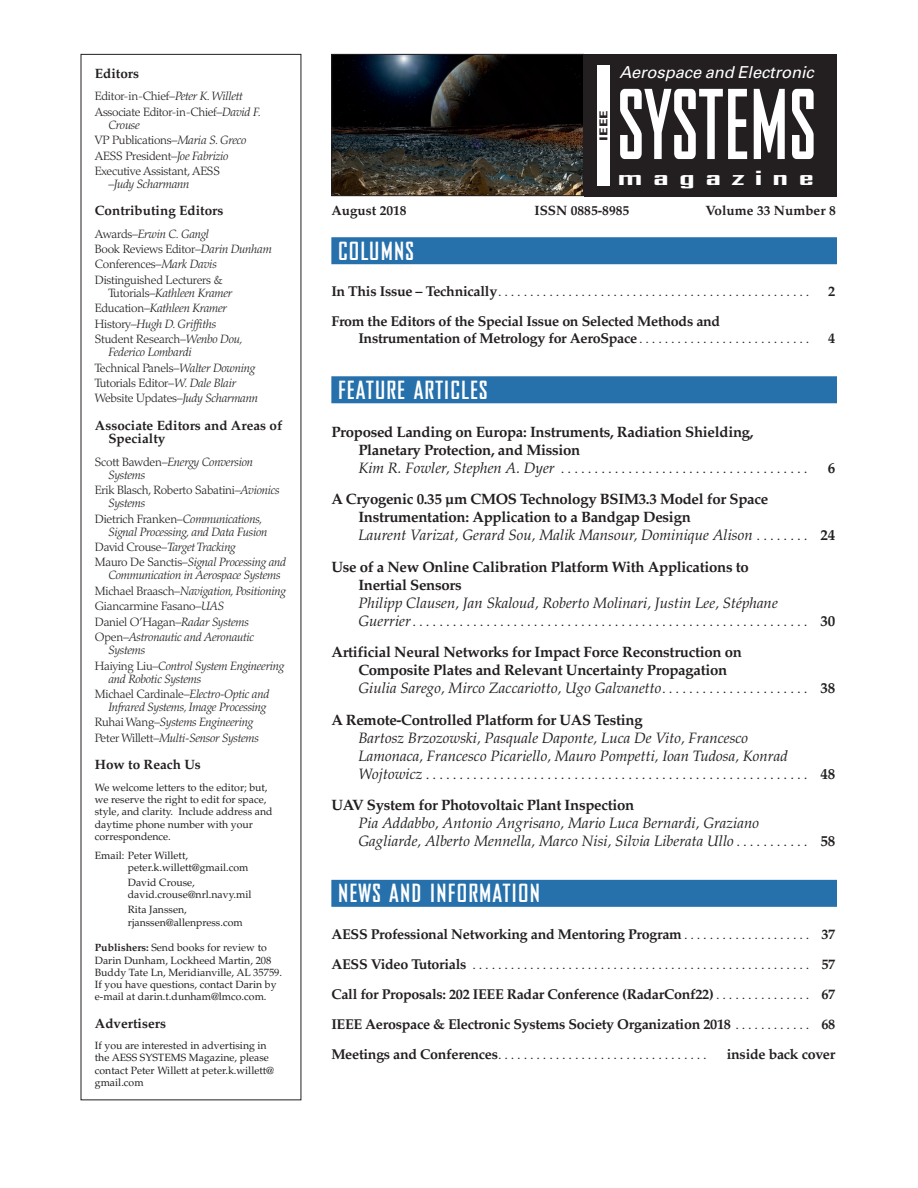
<style>
.page{position:relative;width:918px;height:1188px;background:#fff}
.page>*{position:absolute;margin:0;border:0;box-sizing:border-box;transform-origin:0 0}
.t1{font:700 91.95px "Bureau Agency";letter-spacing:.01em;color:#fff;scale:.83 1}
.t2{font:700 24px "Bureau Agency";letter-spacing:.05em;color:#fff}
.t3{font:700 21px "Bureau Agency";letter-spacing:.215em;color:#fff;scale:2.18 1}
.t4{font:italic 16.5px "Univers";letter-spacing:-.005em;color:#fff}
.t5{font:700 15px/18px "Palatino";letter-spacing:-.02em;color:#231f20}
.t6{font:italic 15px/18px "Palatino";color:#231f20}
.t7{font:700 14.25px/30px "Palatino";letter-spacing:-.02em;color:#231f20}
.t8{font:300 14.25px "Palatino";color:#231f20}
.t9{font:700 13.5px/13.8px "Palatino";color:#231f20}
.t10{font:italic 300 12px/15.5px "Palatino";letter-spacing:-.02em;color:#231f20}
.t11{font:300 12px/15.5px "Palatino";letter-spacing:-.02em;color:#231f20}
.t12{font:700 condensed 10.95px "Univers";color:#231f20;scale:1.54 1}
.t13{font:10.5px/12.3px "Palatino";color:#231f20}
.s1{font-style:italic}
.s2{font-style:normal}
.s3{font-weight:700}
.s4{font-weight:300}
.s5{font-weight:400;font-style:italic}
.s6{font-weight:300;font-style:normal}
.s7{font-weight:700;font-style:normal}
</style>
<div class="page">
<div style="left:331px;top:237px;width:506px;height:27px;background:#2671ac"></div>
<div style="left:331px;top:376px;width:506px;height:27px;background:#2671ac"></div>
<div style="left:331px;top:880px;width:506px;height:27px;background:#2671ac"></div>
<div style="left:584px;top:54px;width:252px;height:142px;background:#231f20"></div>
<img style="left:333px;top:56px;width:249px;height:138px">
<div style="left:331px;top:54px;width:253px;height:142px;border:1px solid #231f20"></div>
<div style="left:597px;top:66px;width:12px;height:120px;background:#fff"></div>
<p class="t9" style="left:95px;top:67px;width:46px">Editors</p>
<p class="t11" style="left:95px;top:89px;width:168px">Editor-in-Chief–<span class="s1">Peter K. Willett<br></span>Associate Editor-in-Chief–<span class="s1">David F.</span></p>
<p class="t11" style="left:95px;top:117px;width:153px;text-indent:14px"><span class="s1">Crouse<br></span>VP Publications–<span class="s1">Maria S. Greco<br></span>AESS President–<span class="s1">Joe Fabrizio<br></span>Executive Assistant, AESS</p>
<p class="t10" style="left:108px;top:177px;width:83px"><span class="s2">–</span>Judy Scharmann</p>
<p class="t9" style="left:95px;top:204px;width:130px">Contributing Editors</p>
<p class="t11" style="left:95px;top:226px;width:179px">Awards–<span class="s1">Erwin C. Gangl<br></span>Book Reviews Editor–<span class="s1">Darin Dunham<br></span>Conferences–<span class="s1">Mark Davis<br></span>Distinguished Lecturers &amp;</p>
<p class="t10" style="left:95px;top:285px;width:149px;text-indent:14px"><span class="s2">Tutorials–</span>Kathleen Kramer<br><span class="s2">Education–</span>Kathleen Kramer<br><span class="s2">History–</span>Hugh D. Griffiths<br><span class="s2">Student Research–</span>Wenbo Dou,</p>
<p class="t10" style="left:95px;top:345px;width:165px;text-indent:14px">Federico Lombardi<br><span class="s2">Technical Panels–</span>Walter Downing<br><span class="s2">Tutorials Editor–</span>W. Dale Blair<br><span class="s2">Website Updates–</span>Judy Scharmann</p>
<p class="t9" style="left:108px;top:418px;width:175px;text-indent:-14px">Associate Editors and Areas of<br>Specialty</p>
<p class="t10" style="left:108px;top:455px;width:146px;line-height:13px;text-indent:-14px"><span class="s2">Scott Bawden–</span>Energy Conversion<br>Systems</p>
<p class="t11" style="left:108px;top:484px;width:173px;line-height:13px;text-indent:-14px">Erik Blasch, Roberto Sabatini–<span class="s1">Avionics<br>Systems</span></p>
<p class="t10" style="left:108px;top:512px;width:161px;line-height:13px;text-indent:-14px"><span class="s2">Dietrich Franken–</span>Communications,<br>Signal Processing, and Data Fusion</p>
<p class="t10" style="left:95px;top:539px;width:193px"><span class="s2">David Crouse–</span>Target Tracking<br><span class="s2">Mauro De Sanctis–</span>Signal Processing and</p>
<p class="t10" style="left:95px;top:568px;width:192px;text-indent:14px">Communication in Aerospace Systems <span class="s2">Michael Braasch–</span>Navigation, Positioning <span class="s2">Giancarmine Fasano–</span>UAS<br><span class="s2">Daniel O’Hagan–</span>Radar Systems <span class="s2">Open–</span>Astronautic and Aeronautic</p>
<p class="t10" style="left:95px;top:643px;width:191px;text-indent:14px">Systems<br><span class="s2">Haiying Liu–</span>Control System Engineering</p>
<p class="t10" style="left:95px;top:671px;width:176px;text-indent:14px">and Robotic Systems<br><span class="s2">Michael Cardinale–</span>Electro-Optic and</p>
<p class="t10" style="left:95px;top:699px;width:173px;text-indent:14px">Infrared Systems, Image Processing<br><span class="s2">Ruhai Wang–</span>Systems Engineering<br><span class="s2">Peter Willett–</span>Multi-Sensor Systems</p>
<p class="t9" style="left:95px;top:758px;width:108px">How to Reach Us</p>
<p class="t13" style="left:95px;top:781px;width:179px">We welcome letters to the editor; but, we reserve the right to edit for space, style, and clarity. Include address and daytime phone number with your correspondence.</p>
<p class="t13" style="left:128px;top:849px;width:122px;text-indent:-33px">Email: Peter Willett, peter.k.willett@gmail.com</p>
<p class="t13" style="left:128px;top:877px;width:125px">David Crouse, david.crouse@nrl.navy.mil</p>
<p class="t13" style="left:128px;top:904px;width:116px">Rita Janssen, rjanssen@allenpress.com</p>
<p class="t13" style="left:95px;top:942px;width:189px"><span class="s3">Publishers:</span> Send books for review to Darin Dunham, Lockheed Martin, 208<br>Buddy Tate Ln, Meridianville, AL 35759.<br>If you have questions, contact Darin by e-mail at darin.t.dunham@lmco.com.</p>
<p class="t9" style="left:95px;top:1016px;width:73px">Advertisers</p>
<p class="t13" style="left:95px;top:1040px;width:181px">If you are interested in advertising in the AESS SYSTEMS Magazine, please contact Peter Willett at peter.k.willett@ gmail.com</p>
<p class="t12" style="left:597px;top:141px;width:21px;rotate:-90deg">IEEE</p>
<h3 class="t4" style="left:619px;top:62px;width:196px">Aerospace and Electronic</h3>
<h1 class="t1" style="left:618px;top:75px;width:240px">SYSTEMS</h1>
<h3 class="t3" style="left:618px;top:165px;width:91px">magazine</h3>
<p class="t9" style="left:331px;top:204px;width:77px">August 2018</p>
<p class="t9" style="left:534px;top:204px;width:96px">ISSN 0885-8985</p>
<p class="t9" style="left:706px;top:204px;width:132px">Volume 33 Number 8</p>
<h2 class="t2" style="left:338px;top:238px;width:77px">COLUMNS</h2>
<p class="t8" style="left:331px;top:283px;width:480px"><span class="s3">In This Issue – Technically</span>.................................................</p>
<p class="t7" style="left:828px;top:277px;width:9px">2</p>
<p class="t7" style="left:358px;top:313px;width:453px;line-height:16.5px;text-indent:-27px">From the Editors of the Special Issue on Selected Methods and<br>Instrumentation of Metrology for AeroSpace <span class="s4">. . . . . . . . . . . . . . . . . . . . . . . . . . .</span></p>
<p class="t7" style="left:828px;top:323px;width:9px">4</p>
<h2 class="t2" style="left:338px;top:377px;width:151px">FEATURE ARTICLES</h2>
<p class="t5" style="left:358px;top:423px;width:451px;text-indent:-27px">Proposed Landing on Europa: Instruments, Radiation Shielding,<br>Planetary Protection, and Mission<br><span class="s5">Kim R. Fowler, Stephen A. Dyer</span> <span class="s4">.....................................</span></p>
<p class="t5" style="left:828px;top:459px;width:9px">6</p>
<p class="t5" style="left:358px;top:491px;width:478px;text-indent:-27px">A Cryogenic 0.35 µm CMOS Technology BSIM3.3 Model for Space<br>Instrumentation: Application to a Bandgap Design<br><span class="s5">Laurent Varizat, Gerard Sou, Malik Mansour, Dominique Alison</span> <span class="s4">. . . . . . . .</span> 24</p>
<p class="t5" style="left:358px;top:558px;width:392px;text-indent:-27px">Use of a New Online Calibration Platform With Applications to<br>Inertial Sensors</p>
<p class="t6" style="left:358px;top:594px;width:478px">Philipp Clausen, Jan Skaloud, Roberto Molinari, Justin Lee, Stéphane<br>Guerrier<span class="s6">...........................................................</span> <span class="s7">30</span></p>
<p class="t5" style="left:358px;top:644px;width:478px;text-indent:-27px">Artificial Neural Networks for Impact Force Reconstruction on<br>Composite Plates and Relevant Uncertainty Propagation<br><span class="s5">Giulia Sarego, Mirco Zaccariotto, Ugo Galvanetto</span><span class="s4">. . . . . . . . . . . . . . . . . . . . . .</span> 38</p>
<p class="t5" style="left:331px;top:711px;width:313px">A Remote-Controlled Platform for UAS Testing</p>
<p class="t6" style="left:358px;top:729px;width:478px">Bartosz Brzozowski, Pasquale Daponte, Luca De Vito, Francesco<br>Lamonaca, Francesco Picariello, Mauro Pompetti, Ioan Tudosa, Konrad<br>Wojtowicz<span class="s6">.........................................................</span> <span class="s7">48</span></p>
<p class="t5" style="left:331px;top:797px;width:305px">UAV System for Photovoltaic Plant Inspection</p>
<p class="t6" style="left:358px;top:815px;width:478px">Pia Addabbo, Antonio Angrisano, Mario Luca Bernardi, Graziano<br>Gagliarde, Alberto Mennella, Marco Nisi, Silvia Liberata Ullo <span class="s6">. . . . . . . . . . .</span> <span class="s7">58</span></p>
<h2 class="t2" style="left:338px;top:880px;width:203px">NEWS AND INFORMATION</h2>
<p class="t7" style="left:331px;top:919px;width:505px;text-align:justify">AESS Professional Networking and Mentoring Program <span class="s4">. . . . . . . . . . . . . . . . . . . .</span> 37<br>AESS Video Tutorials <span class="s4">.....................................................</span> 57<br>Call for Proposals: 202 IEEE Radar Conference (RadarConf22) <span class="s4">. . . . . . . . . . . . . . .</span> 67<br>IEEE Aerospace &amp; Electronic Systems Society Organization 2018 <span class="s4">. . . . . . . . . . . .</span> 68<br>Meetings and Conferences<span class="s4">.................................</span></p>
<p class="t7" style="left:727px;top:1039px;width:110px">inside back cover</p>
</div>
